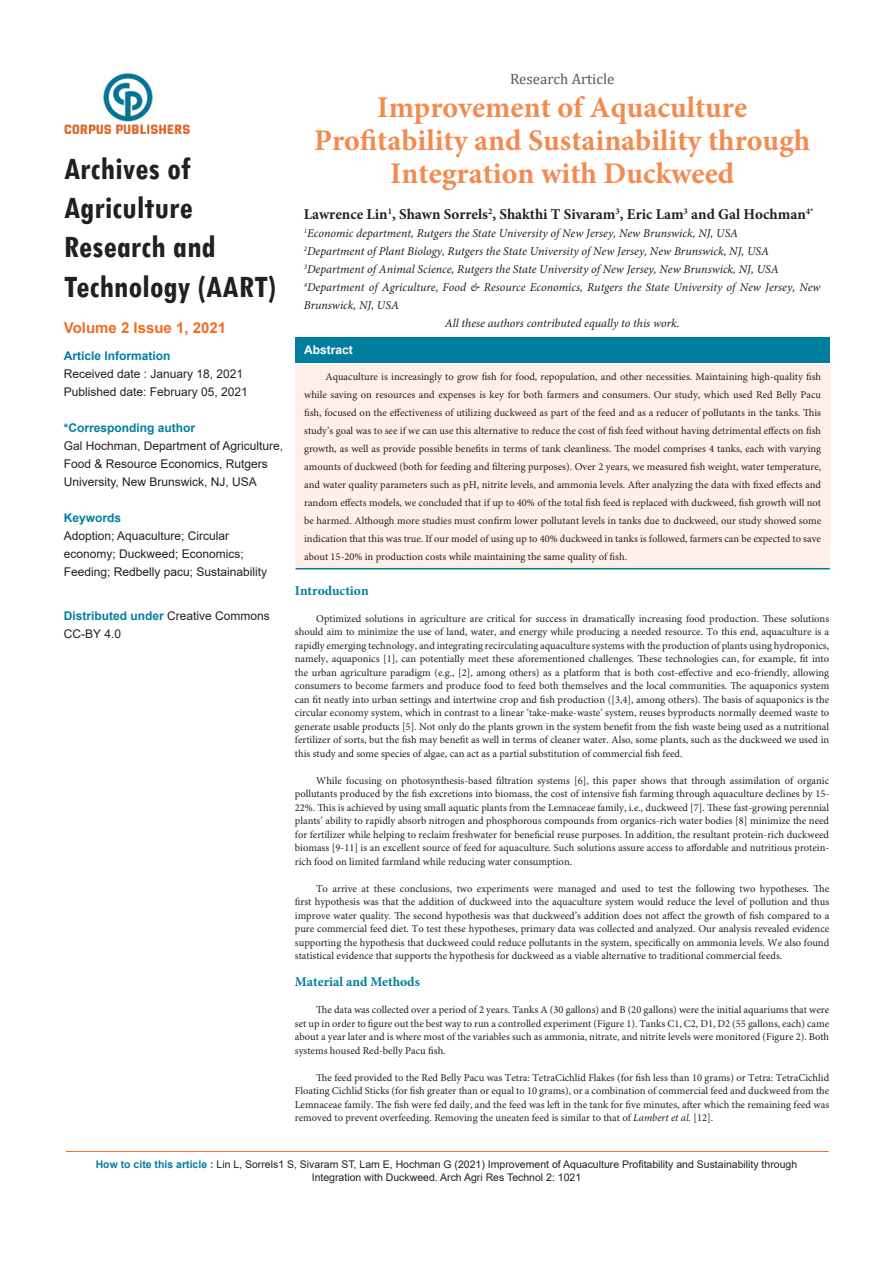
<style>
.page{position:relative;width:893px;height:1263px;background:#fff}
.page>*{position:absolute;margin:0;border:0;box-sizing:border-box;transform-origin:0 0}
.t1{font:700 condensed 33px/39.2px "Tw Cen";color:#231f20}
.t2{font:700 30px/33px "Minion Pro";color:#f38a4e;text-align:center}
.t3{font:700 15px "Minion Pro";color:#231f20}
.t4{font:700 15px "Arial";color:#f06d22}
.t5{font:15px "Cambria";color:#57585a}
.List_Paragraph{font:700 13.5px "Minion Pro";color:#007e9f}
.t6{font:italic 12px/18px "Minion Pro";color:#231f20}
.t7{font:12px/18px "Arial";color:#231f20}
.t8{font:700 12px "Arial";color:#007e9f}
.t9{font:700 12px "Arial";color:#fff}
.t10{font:10.5px/13.5px "Minion Pro";color:#231f20;text-align:justify}
.t11{font:10.5px/12.6px "Arial";color:#231f20;text-align:center}
.s1{font-weight:700;color:#007e9f}
.s2{font-style:italic}
</style>
<div class="page">
<hr style="left:66px;top:1151px;width:763px;height:1px;background:#f06d22">
<img style="left:65px;top:73px;width:125px;height:61px">
<div style="left:296px;top:337px;width:534px;height:26px;background:#007e9f"></div>
<div style="left:296px;top:364px;width:534px;height:205px;background:#fef0e9"></div>
<hr style="left:296px;top:568px;width:534px;height:1px;background:#007e9f">
<h1 class="t1" style="left:64px;top:148px;width:213px">Archives of<br>Agriculture<br>Research and<br>Technology (AART)</h1>
<p class="t4" style="left:64px;top:317px;width:164px">Volume 2 Issue 1, 2021</p>
<p class="t8" style="left:64px;top:347px;width:108px">Article Information</p>
<p class="t7" style="left:64px;top:364px;width:186px">Received date : January 18, 2021<br>Published date: February 05, 2021</p>
<p class="t8" style="left:64px;top:419px;width:133px">*Corresponding author</p>
<p class="t7" style="left:64px;top:436px;width:221px">Gal Hochman, Department of Agriculture,<br>Food &amp; Resource Economics, Rutgers<br>University, New Brunswick, NJ, USA</p>
<p class="t8" style="left:64px;top:509px;width:59px">Keywords</p>
<p class="t7" style="left:64px;top:526px;width:205px">Adoption; Aquaculture; Circular economy; Duckweed; Economics;<br>Feeding; Redbelly pacu; Sustainability</p>
<p class="t7" style="left:64px;top:607px;width:208px"><span class="s1">Distributed under</span> Creative Commons<br>CC-BY 4.0</p>
<p class="t5" style="left:510px;top:70px;width:106px">Research Article</p>
<p class="t2" style="left:314px;top:90px;width:498px">Improvement of Aquaculture<br>Profitability and Sustainability through<br>Integration with Duckweed</p>
<p class="t3" style="left:304px;top:204px;width:511px">Lawrence Lin<sup>1</sup>, Shawn Sorrels<sup>2</sup>, Shakthi T Sivaram<sup>3</sup>, Eric Lam<sup>3</sup> and Gal Hochman<sup>4*</sup></p>
<p class="t6" style="left:304px;top:224px;width:436px"><sup>1</sup>Economic department, Rutgers the State University of New Jersey, New Brunswick, NJ, USA</p>
<p class="t6" style="left:304px;top:242px;width:467px"><sup>2</sup>Department of Plant Biology, Rutgers the State University of New Jersey, New Brunswick, NJ, USA</p>
<p class="t6" style="left:304px;top:260px;width:476px"><sup>3</sup>Department of Animal Science, Rutgers the State University of New Jersey, New Brunswick, NJ, USA</p>
<p class="t6" style="left:304px;top:278px;width:518px"><sup>4</sup>Department of Agriculture, Food &amp; Resource Economics, Rutgers the State University of New Jersey, New<br>Brunswick, NJ, USA</p>
<p class="t6" style="left:445px;top:314px;width:236px">All these authors contributed equally to this work.</p>
<p class="t9" style="left:304px;top:342px;width:50px">Abstract</p>
<p class="t10" style="left:304px;top:368px;width:519px;line-height:18px;text-indent:21px">Aquaculture is increasingly to grow fish for food, repopulation, and other necessities. Maintaining high-quality fish while saving on resources and expenses is key for both farmers and consumers. Our study, which used Red Belly Pacu fish, focused on the effectiveness of utilizing duckweed as part of the feed and as a reducer of pollutants in the tanks. This study’s goal was to see if we can use this alternative to reduce the cost of fish feed without having detrimental effects on fish growth, as well as provide possible benefits in terms of tank cleanliness. The model comprises 4 tanks, each with varying amounts of duckweed (both for feeding and filtering purposes). Over 2 years, we measured fish weight, water temperature, and water quality parameters such as pH, nitrite levels, and ammonia levels. After analyzing the data with fixed effects and random effects models, we concluded that if up to 40% of the total fish feed is replaced with duckweed, fish growth will not be harmed. Although more studies must confirm lower pollutant levels in tanks due to duckweed, our study showed some indication that this was true. If our model of using up to 40% duckweed in tanks is followed, farmers can be expected to save about 15-20% in production costs while maintaining the same quality of fish.</p>
<p class="List_Paragraph" style="left:295px;top:581px;width:75px">Introduction</p>
<p class="t10" style="left:295px;top:612px;width:536px;text-indent:21px">Optimized solutions in agriculture are critical for success in dramatically increasing food production. These solutions should aim to minimize the use of land, water, and energy while producing a needed resource. To this end, aquaculture is a rapidly emerging technology, and integrating recirculating aquaculture systems with the production of plants using hydroponics, namely, aquaponics [1], can potentially meet these aforementioned challenges. These technologies can, for example, fit into the urban agriculture paradigm (e.g., [2], among others) as a platform that is both cost-effective and eco-friendly, allowing consumers to become farmers and produce food to feed both themselves and the local communities. The aquaponics system can fit neatly into urban settings and intertwine crop and fish production ([3,4], among others). The basis of aquaponics is the circular economy system, which in contrast to a linear ‘take-make-waste’ system, reuses byproducts normally deemed waste to generate usable products [5]. Not only do the plants grown in the system benefit from the fish waste being used as a nutritional fertilizer of sorts, but the fish may benefit as well in terms of cleaner water. Also, some plants, such as the duckweed we used in this study and some species of algae, can act as a partial substitution of commercial fish feed.</p>
<p class="t10" style="left:295px;top:774px;width:536px;text-indent:21px">While focusing on photosynthesis-based filtration systems [6], this paper shows that through assimilation of organic pollutants produced by the fish excretions into biomass, the cost of intensive fish farming through aquaculture declines by 15- 22%. This is achieved by using small aquatic plants from the Lemnaceae family, i.e., duckweed [7]. These fast-growing perennial plants’ ability to rapidly absorb nitrogen and phosphorous compounds from organics-rich water bodies [8] minimize the need for fertilizer while helping to reclaim freshwater for beneficial reuse purposes. In addition, the resultant protein-rich duckweed biomass [9-11] is an excellent source of feed for aquaculture. Such solutions assure access to affordable and nutritious protein&shy;rich food on limited farmland while reducing water consumption.</p>
<p class="t10" style="left:295px;top:882px;width:536px;text-indent:21px">To arrive at these conclusions, two experiments were managed and used to test the following two hypotheses. The first hypothesis was that the addition of duckweed into the aquaculture system would reduce the level of pollution and thus improve water quality. The second hypothesis was that duckweed’s addition does not affect the growth of fish compared to a pure commercial feed diet. To test these hypotheses, primary data was collected and analyzed. Our analysis revealed evidence supporting the hypothesis that duckweed could reduce pollutants in the system, specifically on ammonia levels. We also found statistical evidence that supports the hypothesis for duckweed as a viable alternative to traditional commercial feeds.</p>
<p class="List_Paragraph" style="left:295px;top:972px;width:126px">Material and Methods</p>
<p class="t10" style="left:295px;top:1003px;width:536px;text-indent:21px">The data was collected over a period of 2 years. Tanks A (30 gallons) and B (20 gallons) were the initial aquariums that were set up in order to figure out the best way to run a controlled experiment (Figure 1). Tanks C1, C2, D1, D2 (55 gallons, each) came about a year later and is where most of the variables such as ammonia, nitrate, and nitrite levels were monitored (Figure 2). Both systems housed Red-belly Pacu fish.</p>
<p class="t10" style="left:295px;top:1071px;width:536px;text-indent:21px">The feed provided to the Red Belly Pacu was Tetra: TetraCichlid Flakes (for fish less than 10 grams) or Tetra: TetraCichlid Floating Cichlid Sticks (for fish greater than or equal to 10 grams), or a combination of commercial feed and duckweed from the Lemnaceae family. The fish were fed daily, and the feed was left in the tank for five minutes, after which the remaining feed was removed to prevent overfeeding. Removing the uneaten feed is similar to that of <span class="s2">Lambert et al.</span> [12].</p>
<p class="t11" style="left:96px;top:1158px;width:703px"><span class="s1">How to cite this article :</span> Lin L, Sorrels1 S, Sivaram ST, Lam E, Hochman G (2021) Improvement of Aquaculture Profitability and Sustainability through<br>Integration with Duckweed. Arch Agri Res Technol 2: 1021</p>
</div>
